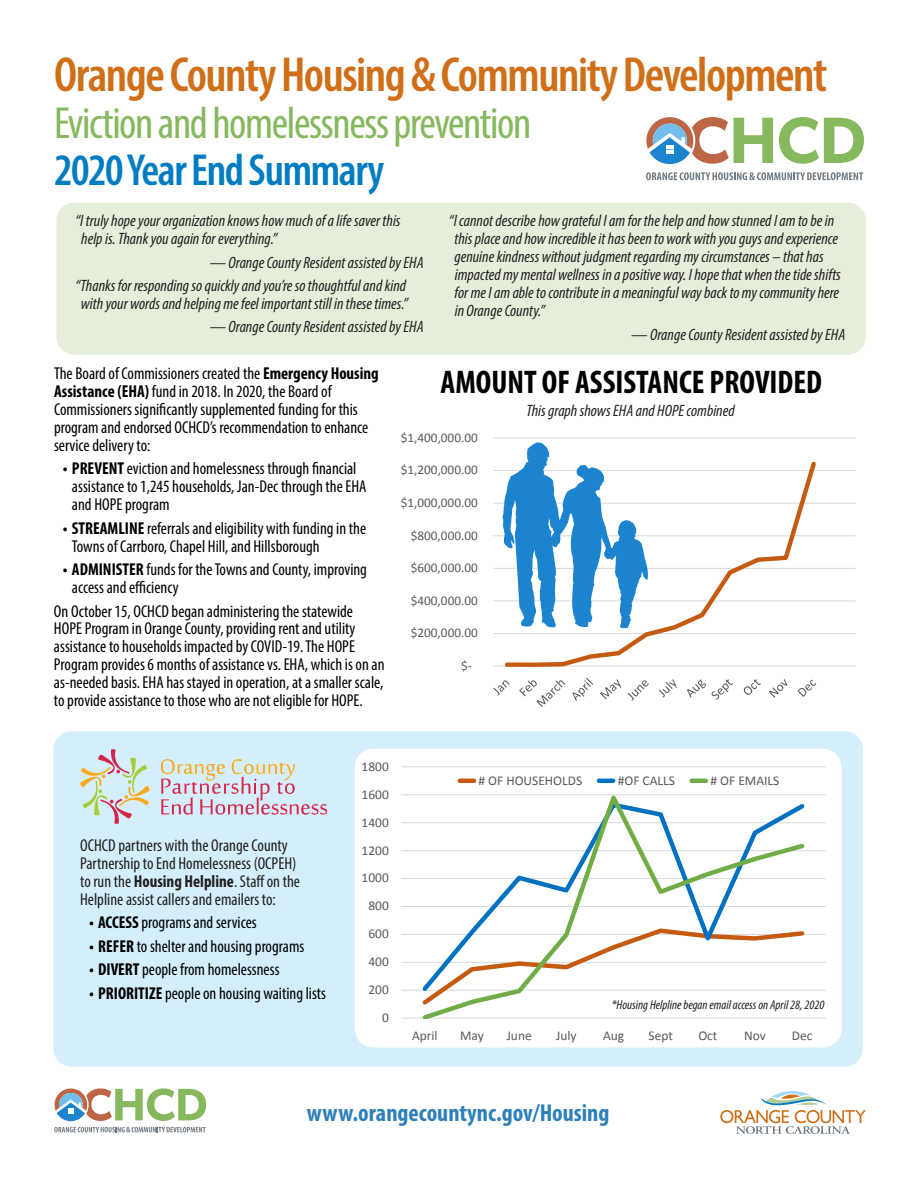
<style>
.page{position:relative;width:918px;height:1188px;background:#fff}
.page>*{position:absolute;margin:0;border:0;box-sizing:border-box;transform-origin:0 0}
.t1{font:600 condensed 49.5px "Myriad Pro";letter-spacing:-.03em;color:#d06f18}
.t2{font:condensed 45.15px "Myriad Pro";letter-spacing:-.03em;color:#86b95e}
.t3{font:600 condensed 45.15px "Myriad Pro";letter-spacing:-.03em;color:#007cc2}
.t4{font:700 condensed 32.85px "Myriad Pro";color:#000}
.t5{font:700 condensed 24.45px "Myriad Pro";color:#2e80b8}
.t6{font:condensed 17.25px/18px "Myriad Pro";color:#000}
.t7{font:condensed 17.25px/18px "Myriad Pro";color:#231f20}
.t8{font:italic condensed 16.5px/18px "Myriad Pro";color:#231f20}
.t9{font:13.5px "Calibri";color:#595959}
.t10{font:13.35px "Calibri";color:#595959}
.t11{font:13.2px "Calibri";color:#595959}
.t12{font:italic condensed 12.9px "Myriad Pro";color:#231f20}
.s1{font-weight:700}
.s2{font-size:13.5px}
</style>
<div class="page">
<div style="left:53px;top:731px;width:810px;height:336px;background:#d4effb;border-radius:18px"></div>
<svg style="left:54px;top:1127px;width:152px;height:5px"></svg>
<svg style="left:54px;top:1088px;width:152px;height:33px"></svg>
<svg style="left:646px;top:172px;width:217px;height:8px"></svg>
<svg style="left:646px;top:117px;width:218px;height:47px"></svg>
<svg style="left:720px;top:1091px;width:146px;height:43px"></svg>
<svg style="left:80px;top:749px;width:70px;height:75px"></svg>
<svg style="left:161px;top:759px;width:166px;height:56px"></svg>
<hr style="left:493px;top:633px;width:363px;height:1px;background:#d9d9d9">
<hr style="left:493px;top:601px;width:363px;height:1px;background:#d9d9d9">
<hr style="left:493px;top:568px;width:363px;height:1px;background:#d9d9d9">
<hr style="left:493px;top:536px;width:363px;height:1px;background:#d9d9d9">
<hr style="left:493px;top:503px;width:363px;height:1px;background:#d9d9d9">
<hr style="left:493px;top:470px;width:363px;height:1px;background:#d9d9d9">
<hr style="left:493px;top:438px;width:363px;height:1px;background:#d9d9d9">
<hr style="left:493px;top:666px;width:363px;height:1px;background:#d9d9d9">
<svg style="left:503px;top:461px;width:316px;height:206px"></svg>
<svg style="left:493px;top:680px;width:17px;height:15px"></svg>
<svg style="left:519px;top:680px;width:46px;height:27px"></svg>
<svg style="left:572px;top:678px;width:21px;height:23px"></svg>
<svg style="left:600px;top:679px;width:21px;height:20px"></svg>
<svg style="left:628px;top:680px;width:21px;height:21px"></svg>
<svg style="left:659px;top:679px;width:18px;height:18px"></svg>
<svg style="left:687px;top:679px;width:19px;height:19px"></svg>
<svg style="left:712px;top:679px;width:21px;height:21px"></svg>
<svg style="left:744px;top:679px;width:17px;height:16px"></svg>
<svg style="left:769px;top:679px;width:18px;height:19px"></svg>
<svg style="left:798px;top:680px;width:18px;height:17px"></svg>
<svg style="left:502px;top:442px;width:146px;height:186px"></svg>
<div style="left:56px;top:203px;width:810px;height:152px;background:#e4eeda;border-radius:18px"></div>
<div style="left:355px;top:749px;width:487px;height:298px;background:#fff"></div>
<hr style="left:401px;top:990px;width:425px;height:1px;background:#d9d9d9">
<hr style="left:401px;top:962px;width:425px;height:1px;background:#d9d9d9">
<hr style="left:401px;top:934px;width:425px;height:1px;background:#d9d9d9">
<hr style="left:401px;top:906px;width:425px;height:1px;background:#d9d9d9">
<hr style="left:401px;top:878px;width:425px;height:1px;background:#d9d9d9">
<hr style="left:401px;top:850px;width:425px;height:1px;background:#d9d9d9">
<hr style="left:401px;top:822px;width:425px;height:1px;background:#d9d9d9">
<hr style="left:401px;top:795px;width:425px;height:1px;background:#d9d9d9">
<hr style="left:401px;top:767px;width:425px;height:1px;background:#d9d9d9">
<hr style="left:401px;top:1018px;width:425px;height:1px;background:#d9d9d9">
<svg style="left:419px;top:786px;width:389px;height:233px;background:#f0f3f1"></svg>
<div style="left:446px;top:774px;width:345px;height:13px;background:#fff"></div>
<hr style="left:460px;top:779px;width:14px;height:4px;background:#c55a11">
<hr style="left:599px;top:779px;width:14px;height:4px;background:#0070c0">
<hr style="left:692px;top:779px;width:14px;height:4px;background:#70ad47">
<h1 class="t1" style="left:54px;top:44px;width:775px">Orange County Housing &amp; Community Development</h1>
<h2 class="t2" style="left:54px;top:96px;width:479px">Eviction and homelessness prevention</h2>
<h2 class="t3" style="left:54px;top:142px;width:332px">2020 Year End Summary</h2>
<p class="t8" style="left:81px;top:212px;width:321px;text-indent:-6px">“I truly hope your organization knows how much of a life saver this help is. Thank you again for everything.”</p>
<p class="t8" style="left:75px;top:250px;width:350px;line-height:23.4px;text-indent:134px">— Orange County Resident assisted by EHA “Thanks for responding so quickly and you’re so thoughtful and kind</p>
<p class="t8" style="left:81px;top:294px;width:329px">with your words and helping me feel important still in these times.”</p>
<p class="t8" style="left:210px;top:318px;width:216px">— Orange County Resident assisted by EHA</p>
<p class="t8" style="left:454px;top:212px;width:388px;text-indent:-6px">“I cannot describe how grateful I am for the help and how stunned I am to be in this place and how incredible it has been to work with you guys and experience genuine kindness without judgment regarding my circumstances – that has impacted my mental wellness in a positive way. I hope that when the tide shifts for me I am able to contribute in a meaningful way back to my community here in Orange County.”</p>
<p class="t8" style="left:631px;top:325px;width:216px">— Orange County Resident assisted by EHA</p>
<p class="t6" style="left:54px;top:364px;width:326px">The Board of Commissioners created the <span class="s1">Emergency Housing Assistance (EHA)</span> fund in 2018. In 2020, the Board of Commissioners significantly supplemented funding for this program and endorsed OCHCD’s recommendation to enhance service delivery to:</p>
<p class="t6" style="left:72px;top:459px;width:296px;text-indent:-9px"><span class="s1">• PREVENT</span> eviction and homelessness through financial assistance to 1,245 households, Jan-Dec through the EHA and HOPE program</p>
<p class="t6" style="left:72px;top:519px;width:296px;text-indent:-9px"><span class="s1">• STREAMLINE</span> referrals and eligibility with funding in the<br>Towns of Carrboro, Chapel Hill, and Hillsborough</p>
<p class="t6" style="left:72px;top:560px;width:297px;text-indent:-9px"><span class="s1">• ADMINISTER</span> funds for the Towns and County, improving access and efficiency</p>
<p class="t6" style="left:54px;top:602px;width:332px">On October 15, OCHCD began administering the statewide HOPE Program in Orange County, providing rent and utility assistance to households impacted by COVID-19. The HOPE Program provides 6 months of assistance vs. EHA, which is on an as-needed basis. EHA has stayed in operation, at a smaller scale, to provide assistance to those who are not eligible for HOPE.</p>
<h3 class="t4" style="left:441px;top:362px;width:383px">AMOUNT OF ASSISTANCE PROVIDED</h3>
<p class="t8" style="left:526px;top:401px;width:210px">This graph shows EHA and HOPE combined</p>
<p class="t11" style="left:401px;top:429px;width:79px">$1,400,000.00</p>
<p class="t11" style="left:401px;top:462px;width:79px">$1,200,000.00</p>
<p class="t11" style="left:401px;top:494px;width:79px">$1,000,000.00</p>
<p class="t11" style="left:411px;top:527px;width:69px">$800,000.00</p>
<p class="t11" style="left:411px;top:559px;width:69px">$600,000.00</p>
<p class="t11" style="left:384px;top:592px;width:95px"><span class="s2">1000</span>$400,000.00</p>
<p class="t11" style="left:411px;top:625px;width:69px">$200,000.00</p>
<p class="t11" style="left:461px;top:657px;width:12px">$-</p>
<p class="t7" style="left:80px;top:836px;width:221px">OCHCD partners with the Orange County Partnership to End Homelessness (OCPEH) to run the <span class="s1">Housing Helpline</span>. Staff on the Helpline assist callers and emailers to:</p>
<p class="t6" style="left:89px;top:913px;width:169px"><span class="s1">• ACCESS</span> programs and services</p>
<p class="t6" style="left:89px;top:937px;width:217px"><span class="s1">• REFER</span> to shelter and housing programs</p>
<p class="t6" style="left:89px;top:960px;width:192px"><span class="s1">• DIVERT</span> people from homelessness</p>
<p class="t6" style="left:89px;top:984px;width:239px"><span class="s1">• PRIORITIZE</span> people on housing waiting lists</p>
<p class="t10" style="left:362px;top:758px;width:29px">1800</p>
<p class="t9" style="left:362px;top:786px;width:29px">1600</p>
<p class="t10" style="left:362px;top:814px;width:29px">1400</p>
<p class="t10" style="left:362px;top:842px;width:29px">1200</p>
<p class="t9" style="left:362px;top:869px;width:29px">1000</p>
<p class="t10" style="left:368px;top:898px;width:22px">800</p>
<p class="t10" style="left:368px;top:925px;width:22px">600</p>
<p class="t9" style="left:368px;top:953px;width:22px">400</p>
<p class="t10" style="left:368px;top:981px;width:22px">200</p>
<p class="t10" style="left:382px;top:1009px;width:8px">0</p>
<p class="t10" style="left:479px;top:772px;width:105px"># OF HOUSEHOLDS</p>
<p class="t10" style="left:618px;top:772px;width:59px">#OF CALLS</p>
<p class="t10" style="left:711px;top:772px;width:70px"># OF EMAILS</p>
<p class="t12" style="left:612px;top:997px;width:214px">*Housing Helpline began email access on April 28, 2020</p>
<p class="t10" style="left:412px;top:1027px;width:27px">April</p>
<p class="t10" style="left:460px;top:1027px;width:25px">May</p>
<p class="t10" style="left:507px;top:1027px;width:27px">June</p>
<p class="t10" style="left:556px;top:1027px;width:22px">July</p>
<p class="t10" style="left:603px;top:1027px;width:23px">Aug</p>
<p class="t10" style="left:649px;top:1027px;width:26px">Sept</p>
<p class="t10" style="left:698px;top:1027px;width:21px">Oct</p>
<p class="t10" style="left:744px;top:1027px;width:23px">Nov</p>
<p class="t10" style="left:792px;top:1027px;width:22px">Dec</p>
<h3 class="t5" style="left:307px;top:1098px;width:304px">www.orangecountync.gov/Housing</h3>
</div>
